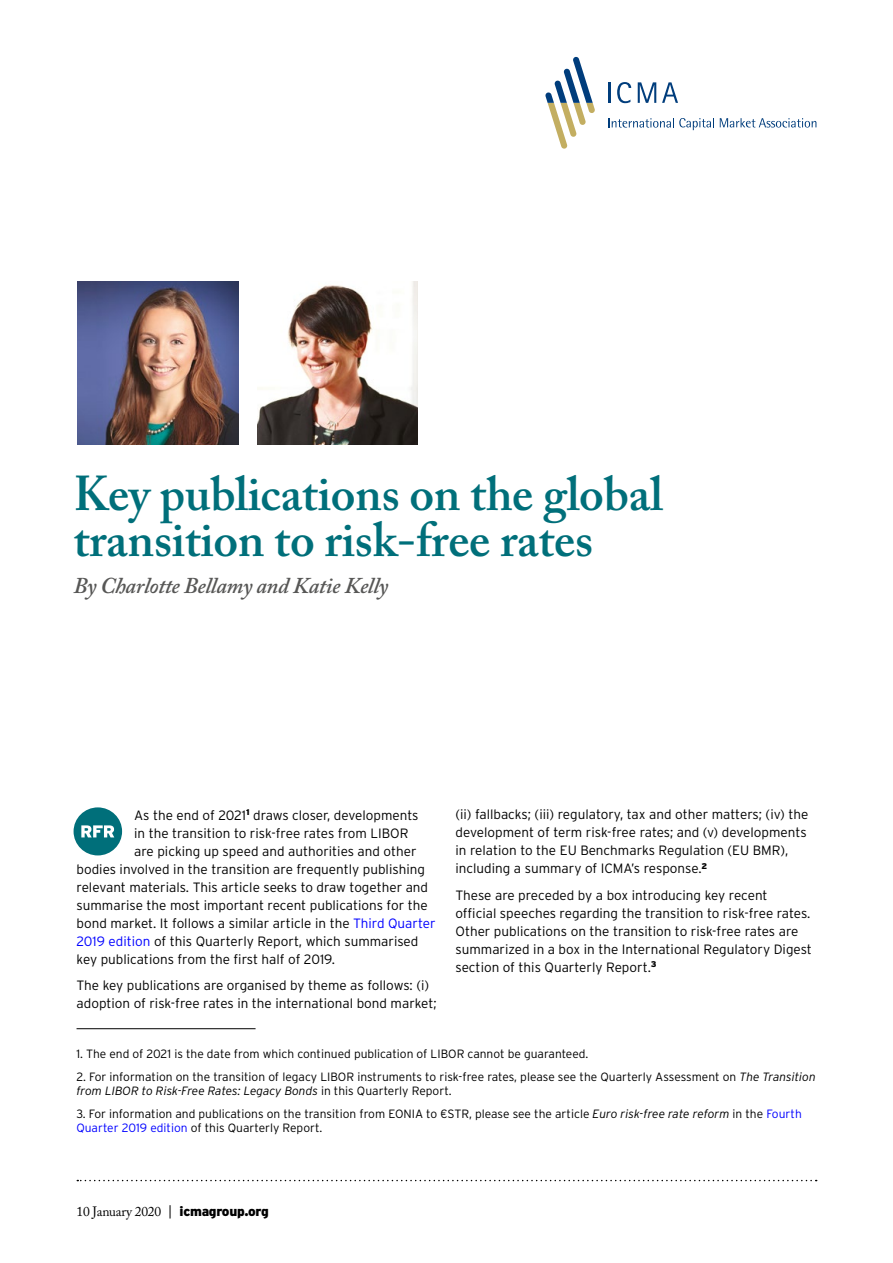
<style>
.page{position:relative;width:893px;height:1263px;background:#fff}
.page>*{position:absolute;margin:0;border:0;box-sizing:border-box;transform-origin:0 0}
.Body_copy{font:600 48.6px/45.6px "Adobe Caslon Pro";letter-spacing:-.005em;color:#006f7a}
.Body_copy-2{font:italic 600 22.5px "Adobe Caslon Pro";letter-spacing:-.015em;color:#575756}
.t1{font:300 13.5px/18px "Interstate";color:#000}
.t2{font:13.5px "Adobe Caslon Pro";letter-spacing:-.02em;color:#000}
.t3{font:300 12px/14.4px "Interstate";color:#000}
.s1{color:#00f}
.s2{font-style:italic}
.s3{font-family:"Interstate";font-weight:300}
.s4{font-family:"Interstate";font-weight:900}
</style>
<div class="page">
<svg style="left:77px;top:1180px;width:740px;height:1px"></svg>
<svg style="left:74px;top:807px;width:48px;height:48px"></svg>
<hr style="left:77px;top:1028px;width:179px;height:1px;background:#000">
<img style="left:78px;top:282px;width:160px;height:163px">
<img style="left:257px;top:282px;width:161px;height:163px">
<hr style="left:608px;top:82px;width:3px;height:21px;background:#003d7c">
<svg style="left:617px;top:82px;width:14px;height:21px"></svg>
<svg style="left:638px;top:82px;width:18px;height:21px"></svg>
<svg style="left:662px;top:82px;width:16px;height:21px"></svg>
<svg style="left:545px;top:57px;width:50px;height:92px"></svg>
<svg style="left:608px;top:118px;width:106px;height:12px"></svg>
<svg style="left:720px;top:118px;width:96px;height:10px"></svg>
<p class="Body_copy" style="left:73px;top:470px;width:591px">Key publications on the global transition to risk-free rates</p>
<p class="Body_copy-2" style="left:73px;top:572px;width:317px">By Charlotte Bellamy and Katie Kelly</p>
<p class="t1" style="left:134px;top:806px;width:286px">As the end of 2021<sup>1</sup> draws closer, developments</p>
<p class="t1" style="left:134px;top:824px;width:276px">in the transition to risk-free rates from LIBOR</p>
<p class="t1" style="left:134px;top:842px;width:284px">are picking up speed and authorities and other</p>
<p class="t1" style="left:77px;top:860px;width:350px">bodies involved in the transition are frequently publishing</p>
<p class="t1" style="left:77px;top:878px;width:353px">relevant materials. This article seeks to draw together and</p>
<p class="t1" style="left:77px;top:896px;width:353px">summarise the most important recent publications for the</p>
<p class="t1" style="left:77px;top:914px;width:361px">bond market. It follows a similar article in the <span class="s1">Third Quarter</span></p>
<p class="t1" style="left:77px;top:932px;width:343px"><span class="s1">2019 edition</span> of this Quarterly Report, which summarised</p>
<p class="t1" style="left:77px;top:950px;width:260px">key publications from the first half of 2019.</p>
<p class="t1" style="left:77px;top:976px;width:362px">The key publications are organised by theme as follows: (i) adoption of risk-free rates in the international bond market;</p>
<p class="t1" style="left:455px;top:805px;width:354px">(ii) fallbacks; (iii) regulatory, tax and other matters; (iv) the development of term risk-free rates; and (v) developments in relation to the EU Benchmarks Regulation (EU BMR), including a summary of ICMA’s response.<sup>2</sup></p>
<p class="t1" style="left:455px;top:886px;width:358px">These are preceded by a box introducing key recent official speeches regarding the transition to risk-free rates.<br>Other publications on the transition to risk-free rates are summarized in a box in the International Regulatory Digest section of this Quarterly Report.<sup>3</sup></p>
<p class="t3" style="left:76px;top:1046px;width:514px">1. The end of 2021 is the date from which continued publication of LIBOR cannot be guaranteed.</p>
<p class="t3" style="left:76px;top:1069px;width:741px">2. For information on the transition of legacy LIBOR instruments to risk-free rates, please see the Quarterly Assessment on <span class="s2">The Transition from LIBOR to Risk-Free Rates: Legacy Bonds</span> in this Quarterly Report.</p>
<p class="t3" style="left:76px;top:1106px;width:727px">3. For information and publications on the transition from EONIA to €STR, please see the article <span class="s2">Euro risk-free rate reform</span> in the <span class="s1">Fourth<br>Quarter 2019 edition</span> of this Quarterly Report.</p>
<p class="t2" style="left:77px;top:1203px;width:194px">10 January 2020 <span class="s3">|</span> <span class="s4">icmagroup.org</span></p>
</div>
